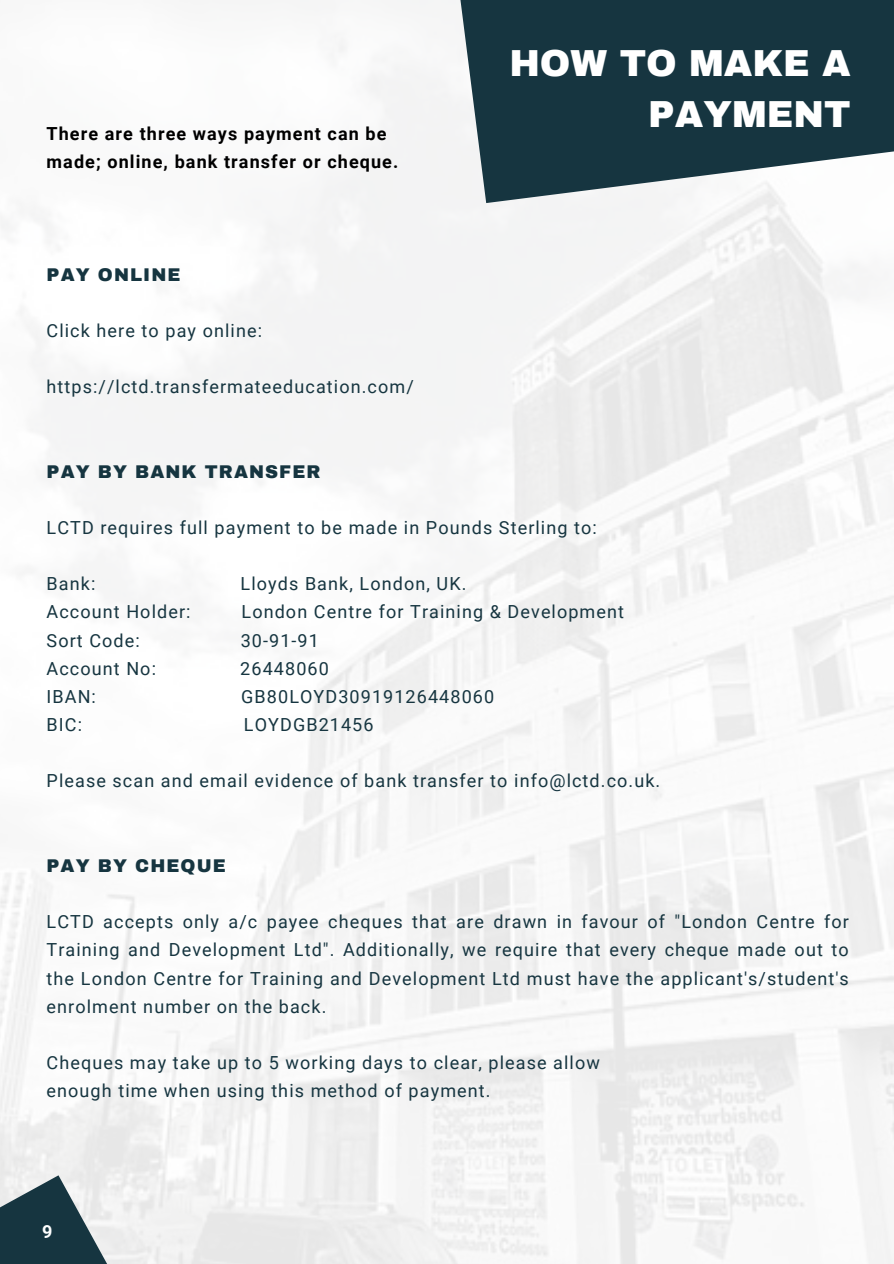
<style>
.page{position:relative;width:894px;height:1264px;background:#fff}
.page>*{position:absolute;margin:0;border:0;box-sizing:border-box;transform-origin:0 0}
.t1{font:900 36.75px/50.7px "Archivo";color:#fff;text-align:right}
.t2{font:18px/28.2px "Roboto";letter-spacing:.06em;color:#163540;text-align:justify}
.t3{font:700 18px/28.2px "Roboto";letter-spacing:.06em;color:#000}
.t4{font:900 18px "Archivo";letter-spacing:.06em;color:#163540}
.t5{font:700 18px "Roboto";color:#fff}
</style>
<div class="page">
<svg style="left:409px;top:0;width:484px;height:203px;fill:#163540"></svg>
<svg style="left:0;top:1175px;width:139px;height:88px"></svg>
<p class="t3" style="left:47px;top:120px;width:353px">There are three ways payment can be made; online, bank transfer or cheque.</p>
<p class="t4" style="left:47px;top:265px;width:135px">PAY ONLINE</p>
<p class="t2" style="left:47px;top:316px;width:217px">Click here to pay online:</p>
<p class="t2" style="left:47px;top:373px;width:368px">https://lctd.transfermateeducation.com/</p>
<p class="t4" style="left:47px;top:462px;width:275px">PAY BY BANK TRANSFER</p>
<h1 class="t1" style="left:509px;top:38px;width:343px">HOW TO MAKE A<br>PAYMENT</h1>
<p class="t2" style="left:47px;top:513px;width:551px">LCTD requires full payment to be made in Pounds Sterling to:</p>
<p class="t2" style="left:47px;top:570px;width:50px">Bank:</p>
<p class="t2" style="left:240px;top:570px;width:227px">Lloyds Bank, London, UK.</p>
<p class="t2" style="left:47px;top:598px;width:145px">Account Holder:</p>
<p class="t2" style="left:241px;top:598px;width:384px">London Centre for Training &amp; Development</p>
<p class="t2" style="left:47px;top:626px;width:95px">Sort Code:</p>
<p class="t2" style="left:241px;top:626px;width:80px">30-91-91</p>
<p class="t2" style="left:47px;top:654px;width:111px">Account No:</p>
<p class="t2" style="left:240px;top:654px;width:90px">26448060</p>
<p class="t2" style="left:47px;top:682px;width:51px">IBAN:</p>
<p class="t2" style="left:241px;top:682px;width:254px">GB80LOYD30919126448060</p>
<p class="t2" style="left:47px;top:711px;width:37px">BIC:</p>
<p class="t2" style="left:244px;top:711px;width:131px">LOYDGB21456</p>
<p class="t2" style="left:47px;top:767px;width:615px">Please scan and email evidence of bank transfer to info@lctd.co.uk.</p>
<p class="t4" style="left:47px;top:856px;width:181px">PAY BY CHEQUE</p>
<p class="t2" style="left:47px;top:908px;width:803px">LCTD accepts only a/c payee cheques that are drawn in favour of "London Centre for Training and Development Ltd". Additionally, we require that every cheque made out to the London Centre for Training and Development Ltd must have the applicant's/student's enrolment number on the back.</p>
<p class="t2" style="left:47px;top:1048px;width:554px">Cheques may take up to 5 working days to clear, please allow enough time when using this method of payment.</p>
<p class="t5" style="left:42px;top:1220px;width:12px">9</p>
</div>
